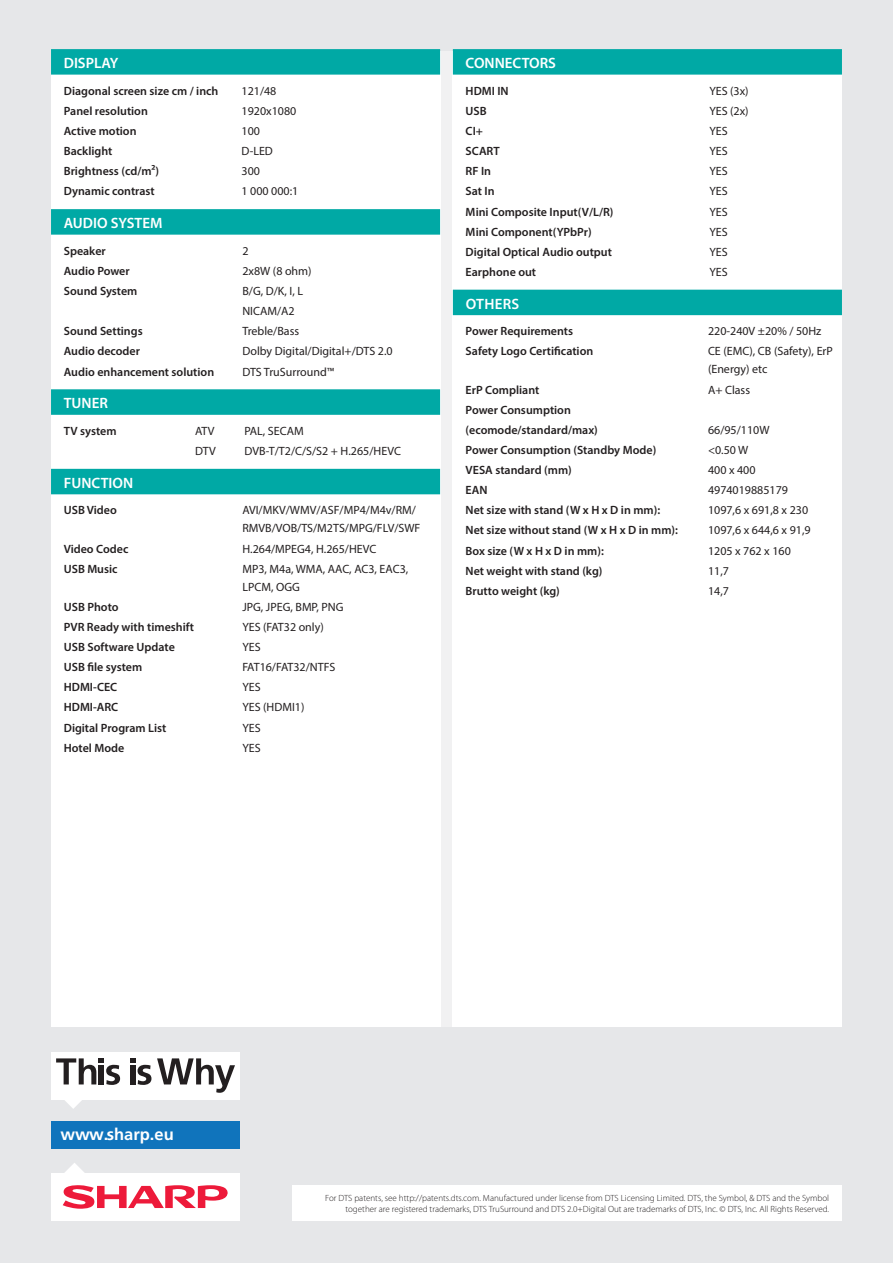
<style>
.page{position:relative;width:893px;height:1263px;background:#e6e7e9}
.page>*{position:absolute;margin:0;border:0;box-sizing:border-box;transform-origin:0 0}
.t1{font:700 16.5px "Frutiger LT Com";color:#fff}
.t2{font:600 15px "Myriad Pro";color:#fff}
.t3{font:600 12px/20.1px "Myriad Pro";color:#231f20}
.t4{font:12px/18px "Myriad Pro";color:#231f20}
.t5{font:300 9px/10.8px "Myriad Pro";color:#231f20;text-align:right}
</style>
<div class="page">
<div style="left:51px;top:1122px;width:188px;height:27px;background:#1074bc"></div>
<div style="left:51px;top:1173px;width:188px;height:47px;background:#fff"></div>
<svg style="left:63px;top:1163px;width:165px;height:46px"></svg>
<div style="left:51px;top:1052px;width:188px;height:47px;background:#fff"></div>
<svg style="left:157px;top:1058px;width:78px;height:35px"></svg>
<svg style="left:56px;top:1058px;width:64px;height:51px"></svg>
<svg style="left:130px;top:1058px;width:21px;height:27px"></svg>
<div style="left:293px;top:1185px;width:549px;height:35px;background:#fff"></div>
<div style="left:51px;top:51px;width:791px;height:976px;background:#fff"></div>
<div style="left:51px;top:49px;width:389px;height:26px;background:#00a9a5"></div>
<div style="left:51px;top:209px;width:389px;height:26px;background:#00a9a5"></div>
<div style="left:51px;top:389px;width:389px;height:26px;background:#00a9a5"></div>
<div style="left:51px;top:469px;width:389px;height:25px;background:#00a9a5"></div>
<div style="left:453px;top:49px;width:389px;height:26px;background:#00a9a5"></div>
<div style="left:453px;top:290px;width:389px;height:25px;background:#00a9a5"></div>
<p class="t2" style="left:64px;top:54px;width:56px">DISPLAY</p>
<p class="t3" style="left:64px;top:80px;width:156px">Diagonal screen size cm / inch</p>
<p class="t4" style="left:242px;top:82px;width:36px">121/48</p>
<p class="t3" style="left:64px;top:100px;width:86px">Panel resolution</p>
<p class="t4" style="left:242px;top:102px;width:56px">1920x1080</p>
<p class="t3" style="left:64px;top:121px;width:74px">Active motion</p>
<p class="t4" style="left:242px;top:122px;width:20px">100</p>
<p class="t3" style="left:64px;top:141px;width:50px">Backlight</p>
<p class="t4" style="left:242px;top:142px;width:33px">D-LED</p>
<p class="t3" style="left:64px;top:161px;width:97px">Brightness (cd/m²)</p>
<p class="t4" style="left:242px;top:162px;width:20px">300</p>
<p class="t3" style="left:64px;top:181px;width:92px">Dynamic contrast</p>
<p class="t4" style="left:242px;top:182px;width:58px">1 000 000:1</p>
<p class="t2" style="left:64px;top:214px;width:100px">AUDIO SYSTEM</p>
<p class="t3" style="left:64px;top:240px;width:44px">Speaker</p>
<p class="t4" style="left:242px;top:242px;width:8px">2</p>
<p class="t3" style="left:64px;top:260px;width:67px">Audio Power</p>
<p class="t4" style="left:242px;top:262px;width:71px">2x8W (8 ohm)</p>
<p class="t3" style="left:64px;top:281px;width:75px">Sound System</p>
<p class="t4" style="left:242px;top:281px;width:62px;line-height:20.1px">B/G, D/K, I, L<br>NICAM/A2</p>
<p class="t3" style="left:64px;top:321px;width:80px">Sound Settings</p>
<p class="t4" style="left:242px;top:322px;width:58px">Treble/Bass</p>
<p class="t3" style="left:64px;top:341px;width:78px">Audio decoder</p>
<p class="t4" style="left:242px;top:342px;width:152px">Dolby Digital/Digital+/DTS 2.0</p>
<p class="t3" style="left:64px;top:361px;width:152px">Audio enhancement solution</p>
<p class="t4" style="left:242px;top:362px;width:93px">DTS TruSurround™</p>
<p class="t2" style="left:64px;top:394px;width:46px">TUNER</p>
<p class="t3" style="left:64px;top:421px;width:54px">TV system</p>
<p class="t4" style="left:195px;top:422px;width:21px">ATV</p>
<p class="t4" style="left:245px;top:422px;width:61px">PAL, SECAM</p>
<p class="t4" style="left:195px;top:442px;width:22px">DTV</p>
<p class="t4" style="left:245px;top:442px;width:158px">DVB-T/T2/C/S/S2 + H.265/HEVC</p>
<p class="t2" style="left:64px;top:473px;width:71px">FUNCTION</p>
<p class="t3" style="left:64px;top:500px;width:55px">USB Video</p>
<p class="t4" style="left:242px;top:501px;width:180px">AVI/MKV/WMV/ASF/MP4/M4v/RM/<br>RMVB/VOB/TS/M2TS/MPG/FLV/SWF</p>
<p class="t3" style="left:64px;top:538px;width:66px">Video Codec</p>
<p class="t4" style="left:242px;top:539px;width:136px">H.264/MPEG4, H.265/HEVC</p>
<p class="t3" style="left:64px;top:558px;width:55px">USB Music</p>
<p class="t4" style="left:242px;top:559px;width:167px">MP3, M4a, WMA, AAC, AC3, EAC3,<br>LPCM, OGG</p>
<p class="t3" style="left:64px;top:596px;width:56px">USB Photo</p>
<p class="t4" style="left:242px;top:598px;width:103px">JPG, JPEG, BMP, PNG</p>
<p class="t3" style="left:64px;top:617px;width:132px">PVR Ready with timeshift</p>
<p class="t4" style="left:242px;top:618px;width:83px">YES (FAT32 only)</p>
<p class="t3" style="left:64px;top:637px;width:113px">USB Software Update</p>
<p class="t4" style="left:242px;top:638px;width:20px">YES</p>
<p class="t3" style="left:64px;top:657px;width:80px">USB file system</p>
<p class="t4" style="left:242px;top:658px;width:95px">FAT16/FAT32/NTFS</p>
<p class="t3" style="left:64px;top:677px;width:55px">HDMI-CEC</p>
<p class="t4" style="left:242px;top:678px;width:20px">YES</p>
<p class="t3" style="left:64px;top:697px;width:56px">HDMI-ARC</p>
<p class="t4" style="left:242px;top:698px;width:64px">YES (HDMI1)</p>
<p class="t3" style="left:64px;top:717px;width:104px">Digital Program List</p>
<p class="t4" style="left:242px;top:718px;width:20px">YES</p>
<p class="t3" style="left:64px;top:737px;width:62px">Hotel Mode</p>
<p class="t4" style="left:242px;top:738px;width:20px">YES</p>
<p class="t2" style="left:466px;top:54px;width:92px">CONNECTORS</p>
<p class="t3" style="left:466px;top:80px;width:45px">HDMI IN</p>
<p class="t4" style="left:709px;top:82px;width:41px">YES (3x)</p>
<p class="t3" style="left:466px;top:100px;width:23px">USB</p>
<p class="t4" style="left:709px;top:102px;width:41px">YES (2x)</p>
<p class="t3" style="left:466px;top:121px;width:19px">CI+</p>
<p class="t4" style="left:709px;top:122px;width:20px">YES</p>
<p class="t3" style="left:466px;top:141px;width:36px">SCART</p>
<p class="t4" style="left:709px;top:142px;width:20px">YES</p>
<p class="t3" style="left:466px;top:161px;width:27px">RF In</p>
<p class="t4" style="left:709px;top:162px;width:20px">YES</p>
<p class="t3" style="left:466px;top:181px;width:31px">Sat In</p>
<p class="t4" style="left:709px;top:182px;width:20px">YES</p>
<p class="t3" style="left:466px;top:201px;width:149px">Mini Composite Input(V/L/R)</p>
<p class="t4" style="left:709px;top:202px;width:20px">YES</p>
<p class="t3" style="left:466px;top:221px;width:128px">Mini Component(YPbPr)</p>
<p class="t4" style="left:709px;top:222px;width:20px">YES</p>
<p class="t3" style="left:466px;top:241px;width:148px">Digital Optical Audio output</p>
<p class="t4" style="left:709px;top:243px;width:20px">YES</p>
<p class="t3" style="left:466px;top:261px;width:72px">Earphone out</p>
<p class="t4" style="left:709px;top:263px;width:20px">YES</p>
<p class="t2" style="left:466px;top:294px;width:55px">OTHERS</p>
<p class="t3" style="left:466px;top:321px;width:109px">Power Requirements</p>
<p class="t4" style="left:708px;top:322px;width:115px">220-240V ±20% / 50Hz</p>
<p class="t3" style="left:466px;top:341px;width:129px">Safety Logo Certification</p>
<p class="t4" style="left:708px;top:342px;width:126px">CE (EMC), CB (Safety), ErP (Energy) etc</p>
<p class="t3" style="left:466px;top:379px;width:75px">ErP Compliant</p>
<p class="t4" style="left:708px;top:380px;width:44px">A+ Class</p>
<p class="t3" style="left:466px;top:399px;width:134px">Power Consumption (ecomode/standard/max)</p>
<p class="t4" style="left:708px;top:421px;width:63px">66/95/110W</p>
<p class="t3" style="left:466px;top:439px;width:192px">Power Consumption (Standby Mode)</p>
<p class="t4" style="left:708px;top:441px;width:42px">&lt;0.50 W</p>
<p class="t3" style="left:466px;top:460px;width:108px">VESA standard (mm)</p>
<p class="t4" style="left:708px;top:461px;width:49px">400 x 400</p>
<p class="t3" style="left:466px;top:480px;width:23px">EAN</p>
<p class="t4" style="left:708px;top:481px;width:82px">4974019885179</p>
<p class="t3" style="left:466px;top:500px;width:196px">Net size with stand (W x H x D in mm):</p>
<p class="t4" style="left:708px;top:501px;width:102px">1097,6 x 691,8 x 230</p>
<p class="t3" style="left:466px;top:520px;width:214px">Net size without stand (W x H x D in mm):</p>
<p class="t4" style="left:708px;top:521px;width:104px">1097,6 x 644,6 x 91,9</p>
<p class="t3" style="left:466px;top:540px;width:140px">Box size (W x H x D in mm):</p>
<p class="t4" style="left:708px;top:541px;width:84px">1205 x 762 x 160</p>
<p class="t3" style="left:466px;top:560px;width:138px">Net weight with stand (kg)</p>
<p class="t4" style="left:708px;top:561px;width:22px">11,7</p>
<p class="t3" style="left:466px;top:580px;width:96px">Brutto weight (kg)</p>
<p class="t4" style="left:708px;top:582px;width:22px">14,7</p>
<h1 class="t1" style="left:60px;top:1124px;width:115px">www.sharp.eu</h1>
<p class="t5" style="left:325px;top:1192px;width:505px">For DTS patents, see http://patents.dts.com. Manufactured under license from DTS Licensing Limited. DTS, the Symbol, &amp; DTS and the Symbol together are registered trademarks, DTS TruSurround and DTS 2.0+Digital Out are trademarks of DTS, Inc. © DTS, Inc. All Rights Reserved.</p>
</div>
